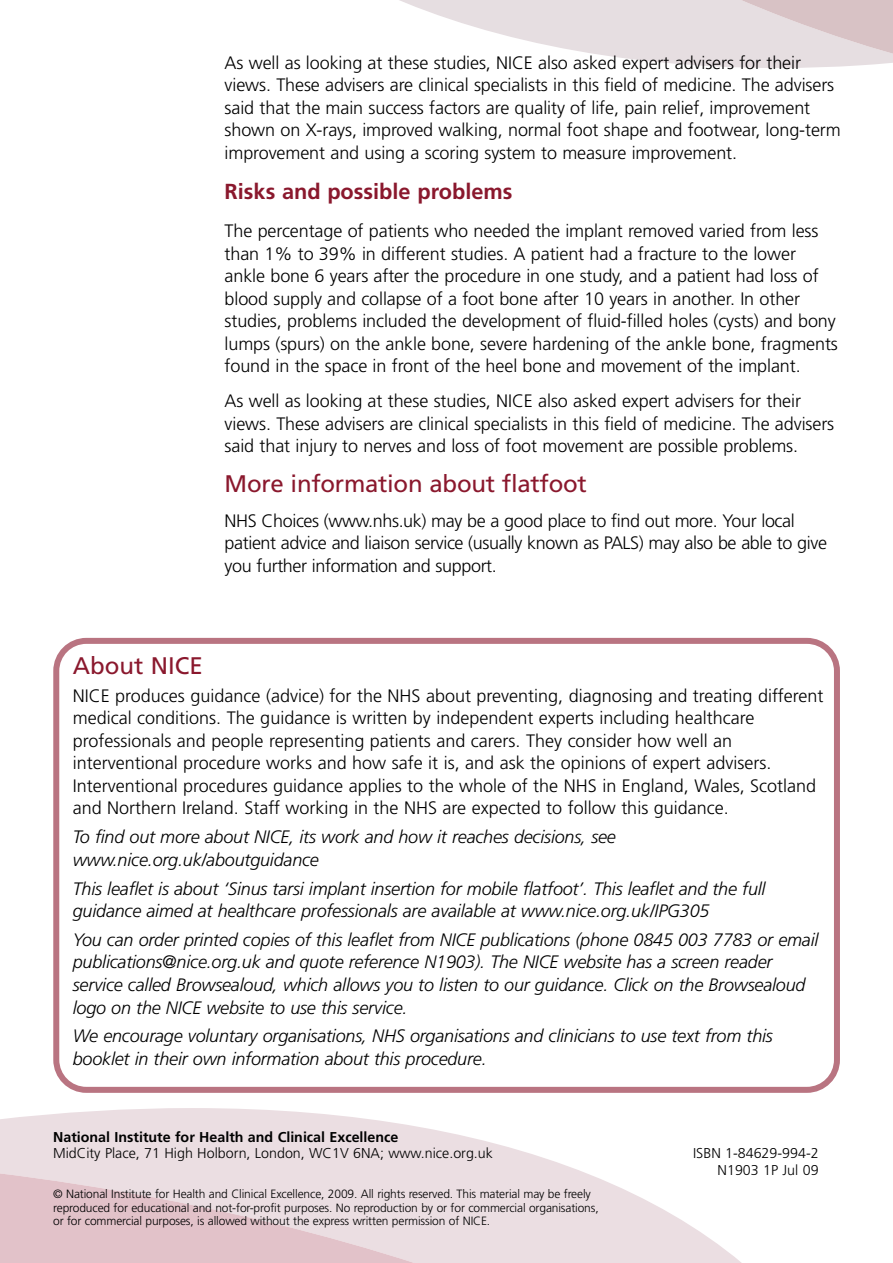
<style>
.page{position:relative;width:893px;height:1263px;background:#fff}
.page>*{position:absolute;margin:0;border:0;box-sizing:border-box;transform-origin:0 0}
.t1{font:24px "Frutiger";letter-spacing:-.01em;color:#8a182d}
.t2{font:700 21.75px "Frutiger";color:#8a182d}
.t3{font:300 18px/22.5px "Frutiger";letter-spacing:-.005em;color:#000}
.t4{font:italic 300 18px/22.5px "Frutiger";letter-spacing:-.01em;color:#000}
.t5{font:300 14.25px/16.5px "Frutiger";color:#000;text-align:right}
.t6{font:700 14.25px "Frutiger";color:#000}
.t7{font:300 12px/13.8px "Frutiger";letter-spacing:-.01em;color:#000}
</style>
<div class="page">
<svg style="left:0;top:1108px;width:534px;height:47px;fill:#ebdee2"></svg>
<svg style="left:0;top:1155px;width:742px;height:108px;background:#eadade"></svg>
<svg style="left:641px;top:60px;width:252px;height:8px;fill:#e6dee1"></svg>
<svg style="left:399px;top:0;width:494px;height:60px"></svg>
<svg style="left:53px;top:638px;width:787px;height:455px"></svg>
<p class="t3" style="left:225px;top:52px;width:618px">As well as looking at these studies, NICE also asked expert advisers for their views. These advisers are clinical specialists in this field of medicine. The advisers said that the main success factors are quality of life, pain relief, improvement shown on X-rays, improved walking, normal foot shape and footwear, long-term improvement and using a scoring system to measure improvement.</p>
<p class="t2" style="left:225px;top:182px;width:289px">Risks and possible problems</p>
<p class="t3" style="left:225px;top:221px;width:615px">The percentage of patients who needed the implant removed varied from less than 1% to 39% in different studies. A patient had a fracture to the lower ankle bone 6 years after the procedure in one study, and a patient had loss of blood supply and collapse of a foot bone after 10 years in another. In other studies, problems included the development of fluid-filled holes (cysts) and bony lumps (spurs) on the ankle bone, severe hardening of the ankle bone, fragments found in the space in front of the heel bone and movement of the implant.</p>
<p class="t3" style="left:225px;top:391px;width:611px">As well as looking at these studies, NICE also asked expert advisers for their views. These advisers are clinical specialists in this field of medicine. The advisers said that injury to nerves and loss of foot movement are possible problems.</p>
<h1 class="t1" style="left:225px;top:474px;width:364px">More information about flatfoot</h1>
<p class="t3" style="left:225px;top:511px;width:604px">NHS Choices (www.nhs.uk) may be a good place to find out more. Your local patient advice and liaison service (usually known as PALS) may also be able to give you further information and support.</p>
<h1 class="t1" style="left:73px;top:655px;width:132px">About NICE</h1>
<p class="t3" style="left:73px;top:686px;width:752px">NICE produces guidance (advice) for the NHS about preventing, diagnosing and treating different medical conditions. The guidance is written by independent experts including healthcare professionals and people representing patients and carers. They consider how well an interventional procedure works and how safe it is, and ask the opinions of expert advisers.<br>Interventional procedures guidance applies to the whole of the NHS in England, Wales, Scotland and Northern Ireland. Staff working in the NHS are expected to follow this guidance.</p>
<p class="t4" style="left:73px;top:827px;width:545px">To find out more about NICE, its work and how it reaches decisions, see www.nice.org.uk/aboutguidance</p>
<p class="t4" style="left:73px;top:878px;width:694px">This leaflet is about ‘Sinus tarsi implant insertion for mobile flatfoot’. This leaflet and the full guidance aimed at healthcare professionals are available at www.nice.org.uk/IPG305</p>
<p class="t4" style="left:73px;top:930px;width:747px">You can order printed copies of this leaflet from NICE publications (phone 0845 003 7783 or email publications@nice.org.uk and quote reference N1903). The NICE website has a screen reader service called Browsealoud, which allows you to listen to our guidance. Click on the Browsealoud logo on the NICE website to use this service.</p>
<p class="t4" style="left:73px;top:1026px;width:702px">We encourage voluntary organisations, NHS organisations and clinicians to use text from this booklet in their own information about this procedure.</p>
<p class="t6" style="left:53px;top:1131px;width:347px">National Institute for Health and Clinical Excellence</p>
<p class="t5" style="left:53px;top:1146px;width:441px">MidCity Place, 71 High Holborn, London, WC1V 6NA; www.nice.org.uk</p>
<p class="t5" style="left:693px;top:1146px;width:127px">ISBN 1-84629-994-2<br>N1903 1P Jul 09</p>
<p class="t7" style="left:53px;top:1188px;width:547px">© National Institute for Health and Clinical Excellence, 2009. All rights reserved. This material may be freely reproduced for educational and not-for-profit purposes. No reproduction by or for commercial organisations, or for commercial purposes, is allowed without the express written permission of NICE.</p>
</div>
